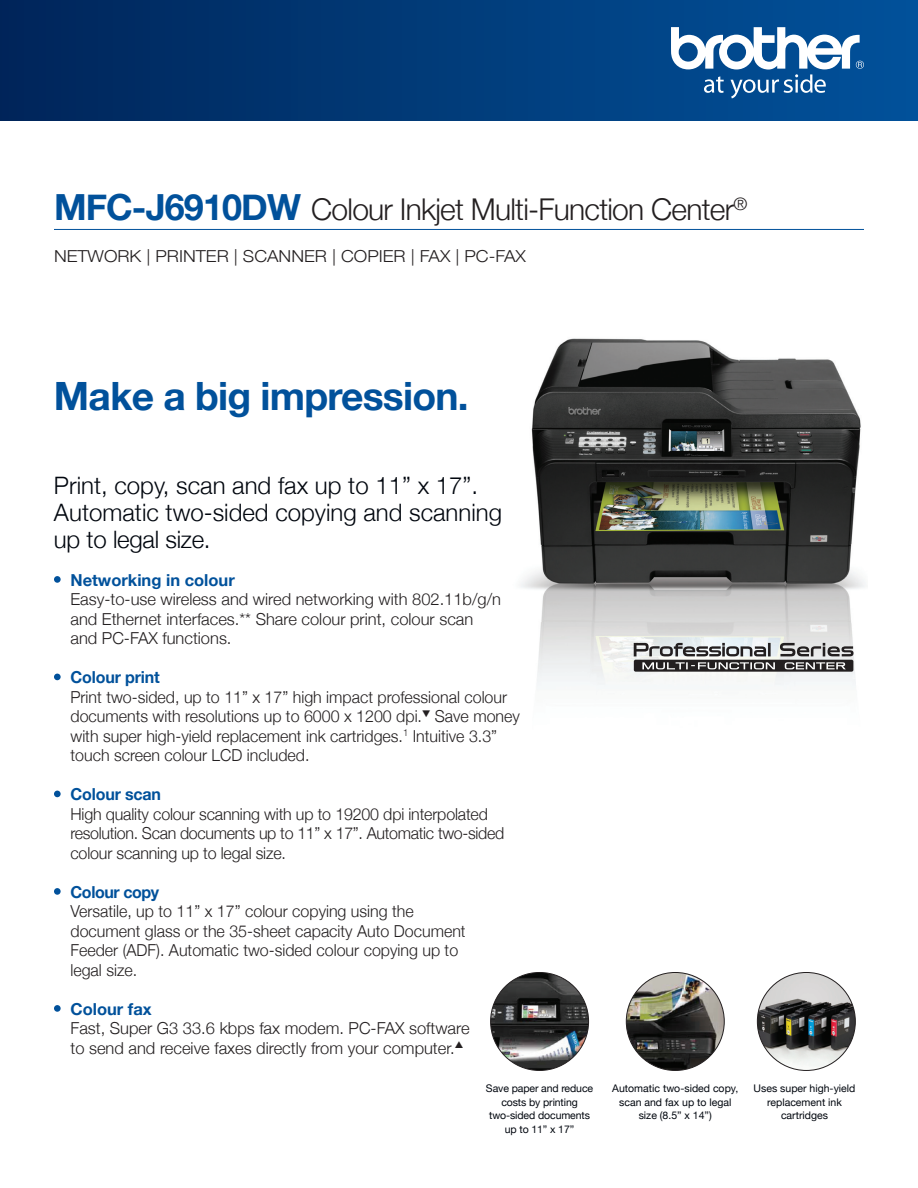
<style>
.page{position:relative;width:918px;height:1188px;background:#fff}
.page>*{position:absolute;margin:0;border:0;box-sizing:border-box;transform-origin:0 0}
.t1{font:700 39px "Helvetica Neue";letter-spacing:-.02em;color:#01519b}
.t2{font:300 30px "Helvetica Neue";letter-spacing:-.025em;color:#231f20}
.t3{font:300 24px/27px "Helvetica Neue";color:#01060e}
.t4{font:300 16.5px/19.5px "Helvetica Neue";color:#231f20}
.t5{font:700 16.5px "Helvetica Neue";letter-spacing:-.01em;color:#01519b}
.t6{font:300 16.5px "Helvetica Neue";color:#231f20;scale:1.1 1}
.t7{font:10.5px/13.5px "Helvetica Neue";color:#01060e;text-align:center}
.s1{font-weight:700;font-size:36px;color:#01519b}
</style>
<div class="page">
<img style="left:521px;top:338px;width:345px;height:349px">
<hr style="left:54px;top:229px;width:810px;height:1px;background:#01519b">
<img style="left:626px;top:972px;width:98px;height:98px;border-radius:49px">
<img style="left:491px;top:972px;width:98px;height:98px;border-radius:49px">
<img style="left:757px;top:972px;width:98px;height:98px;border-radius:49px">
<div style="left:54px;top:576px;width:7px;height:7px;background:#01519b;border-radius:50%"></div>
<div style="left:54px;top:674px;width:7px;height:6px;background:#01519b;border-radius:50%"></div>
<div style="left:54px;top:791px;width:7px;height:6px;background:#01519b;border-radius:50%"></div>
<div style="left:54px;top:888px;width:7px;height:7px;background:#01519b;border-radius:50%"></div>
<div style="left:54px;top:1005px;width:7px;height:7px;background:#01519b;border-radius:50%"></div>
<div style="left:0;top:0;width:918px;height:121px;background:linear-gradient(to right,#00255a,#01529b)"></div>
<svg style="left:671px;top:27px;width:193px;height:71px"></svg>
<div style="left:634px;top:660px;width:219px;height:12px;background:#231f20;border-radius:2px"></div>
<svg style="left:642px;top:662px;width:204px;height:7px"></svg>
<svg style="left:634px;top:643px;width:220px;height:13px"></svg>
<h2 class="t2" style="left:54px;top:191px;width:695px"><span class="s1">MFC-J6910DW</span> Colour Inkjet Multi-Function Center<sup>®</sup></h2>
<p class="t6" style="left:54px;top:246px;width:431px">NETWORK | PRINTER | SCANNER | COPIER | FAX | PC-FAX</p>
<h1 class="t1" style="left:54px;top:372px;width:416px">Make a big impression.</h1>
<h3 class="t3" style="left:54px;top:472px;width:450px">Print, copy, scan and fax up to 11” x 17”.<br>Automatic two-sided copying and scanning up to legal size.</h3>
<p class="t5" style="left:70px;top:570px;width:166px">Networking in colour</p>
<p class="t4" style="left:70px;top:589px;width:432px">Easy-to-use wireless and wired networking with 802.11b/g/n and Ethernet interfaces.** Share colour print, colour scan and PC-FAX functions.</p>
<p class="t5" style="left:70px;top:667px;width:91px">Colour print</p>
<p class="t4" style="left:70px;top:687px;width:451px">Print two-sided, up to 11” x 17” high impact professional colour documents with resolutions up to 6000 x 1200 dpi.▼ Save money with super high-yield replacement ink cartridges.<sup>1</sup> Intuitive 3.3” touch screen colour LCD included.</p>
<p class="t5" style="left:70px;top:784px;width:92px">Colour scan</p>
<p class="t4" style="left:70px;top:804px;width:435px">High quality colour scanning with up to 19200 dpi interpolated resolution. Scan documents up to 11” x 17”. Automatic two-sided colour scanning up to legal size.</p>
<p class="t5" style="left:70px;top:882px;width:90px">Colour copy</p>
<p class="t4" style="left:70px;top:901px;width:397px">Versatile, up to 11” x 17” colour copying using the document glass or the 35-sheet capacity Auto Document Feeder (ADF). Automatic two-sided colour copying up to legal size.</p>
<p class="t5" style="left:70px;top:999px;width:83px">Colour fax</p>
<p class="t4" style="left:70px;top:1018px;width:401px">Fast, Super G3 33.6 kbps fax modem. PC-FAX software to send and receive faxes directly from your computer.▲</p>
<p class="t7" style="left:486px;top:1082px;width:109px">Save paper and reduce costs by printing two-sided documents up to 11” x 17”</p>
<p class="t7" style="left:754px;top:1082px;width:103px">Uses super high-yield replacement ink cartridges</p>
<p class="t7" style="left:612px;top:1082px;width:128px">Automatic two-sided copy, scan and fax up to legal size (8.5” x 14”)</p>
</div>
